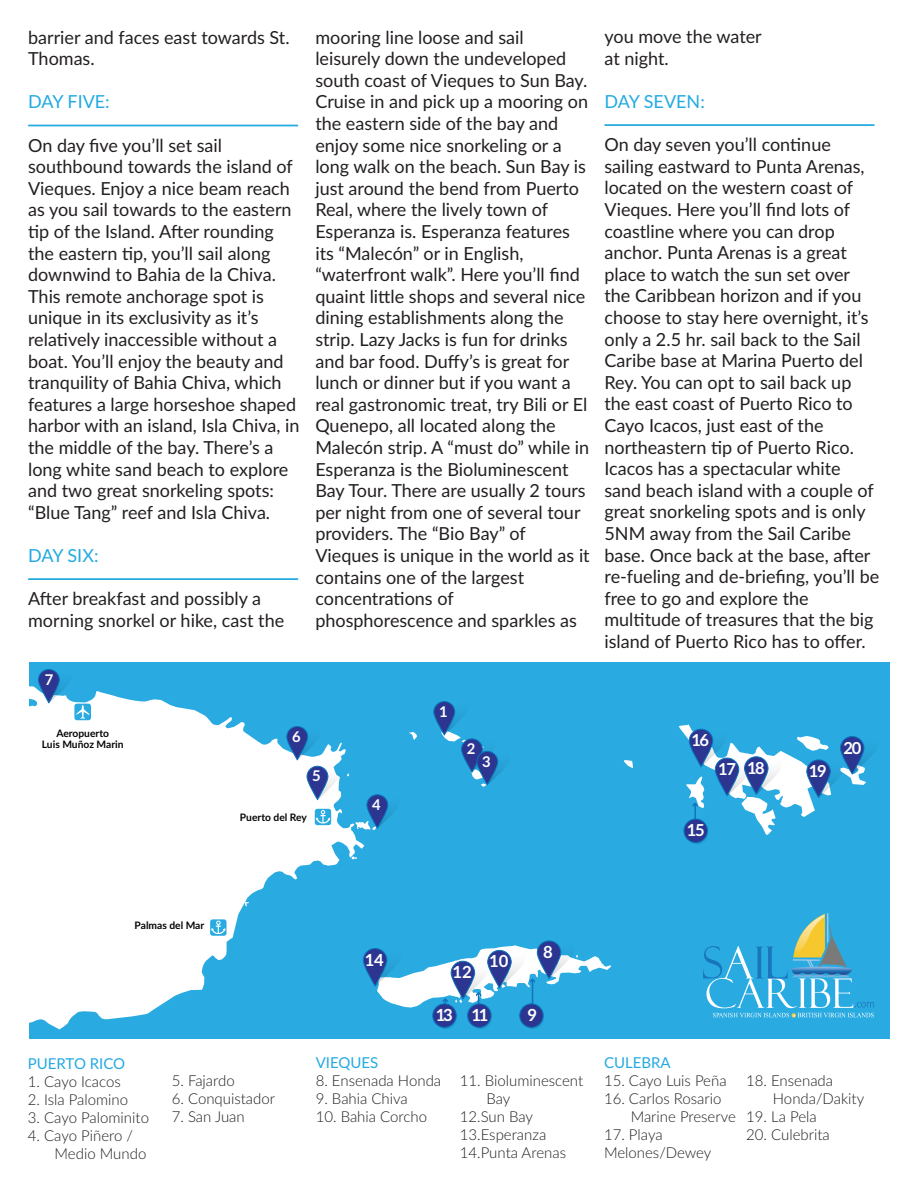
<style>
.page{position:relative;width:918px;height:1188px;background:#fff}
.page>*{position:absolute;margin:0;border:0;box-sizing:border-box;transform-origin:0 0}
.t1{font:18px/21.6px "Lato";color:#231f20}
.t2{font:18px "Lato";color:#24aae1}
.t3{font:700 16.65px "Lato";color:#fff}
.t4{font:700 16.5px "Lato";letter-spacing:-.08em;color:#fff}
.t5{font:300 15px/18px "Lato";color:#231f20}
.t6{font:15px "Lato";color:#24aae1}
.t7{font:700 14.85px "Lato";color:#fff}
.t8{font:700 10.2px/11.4px "Lato";color:#050504;text-align:center}
</style>
<div class="page">
<hr style="left:28px;top:125px;width:270px;height:1px;background:#24aae1">
<hr style="left:28px;top:578px;width:270px;height:2px;background:#24aae1">
<hr style="left:604px;top:124px;width:270px;height:2px;background:#24aae1">
<div style="left:30px;top:662px;width:860px;height:376px;background:#29aae1"></div>
<div style="left:367px;top:794px;width:21px;height:34px;border:1px solid #0b72ba;border-radius:10px"></div>
<svg style="left:409px;top:732px;width:8px;height:8px"></svg>
<svg style="left:29px;top:686px;width:335px;height:343px;fill:#fff"></svg>
<svg style="left:356px;top:795px;width:39px;height:35px"></svg>
<svg style="left:245px;top:902px;width:4px;height:4px"></svg>
<div style="left:173px;top:714px;width:10px;height:9px;background:#fff;border-radius:50%"></div>
<div style="left:309px;top:793px;width:10px;height:10px;background:#fff;border-radius:50%"></div>
<div style="left:303px;top:761px;width:9px;height:9px;background:#fff;border-radius:50%"></div>
<svg style="left:434px;top:702px;width:21px;height:33px"></svg>
<div style="left:434px;top:701px;width:21px;height:34px;border:1px solid #0b72ba;border-radius:10px"></div>
<svg style="left:441px;top:702px;width:64px;height:85px"></svg>
<svg style="left:477px;top:751px;width:21px;height:34px"></svg>
<div style="left:477px;top:751px;width:21px;height:34px;border:1px solid #0b72ba;border-radius:10px"></div>
<svg style="left:321px;top:767px;width:20px;height:33px"></svg>
<svg style="left:307px;top:766px;width:21px;height:33px"></svg>
<div style="left:307px;top:766px;width:21px;height:34px;border:1px solid #0b72ba;border-radius:10px"></div>
<svg style="left:301px;top:727px;width:19px;height:33px"></svg>
<svg style="left:287px;top:727px;width:21px;height:33px"></svg>
<div style="left:286px;top:726px;width:22px;height:34px;border:1px solid #0b72ba;border-radius:10px"></div>
<svg style="left:38px;top:670px;width:21px;height:33px"></svg>
<div style="left:38px;top:669px;width:22px;height:34px;border:1px solid #0b72ba;border-radius:10px"></div>
<div style="left:74px;top:704px;width:17px;height:16px;background:#29aae1;border-radius:3px"></div>
<svg style="left:48px;top:670px;width:41px;height:49px"></svg>
<svg style="left:210px;top:919px;width:17px;height:17px"></svg>
<svg style="left:211px;top:921px;width:14px;height:13px"></svg>
<div style="left:315px;top:809px;width:16px;height:16px;background:#29aae1;border-radius:3px"></div>
<svg style="left:316px;top:810px;width:14px;height:14px"></svg>
<svg style="left:363px;top:949px;width:24px;height:37px"></svg>
<div style="left:363px;top:948px;width:24px;height:38px;border:1px solid #0b72ba;border-radius:12px"></div>
<svg style="left:624px;top:760px;width:9px;height:8px"></svg>
<svg style="left:679px;top:724px;width:194px;height:111px"></svg>
<svg style="left:374px;top:941px;width:237px;height:85px"></svg>
<svg style="left:522px;top:1006px;width:23px;height:23px"></svg>
<div style="left:520px;top:1004px;width:23px;height:23px;background:#2c3690;border-radius:50%"></div>
<div style="left:519px;top:1004px;width:25px;height:24px;border:1px solid #0b72ba;border-radius:50%"></div>
<svg style="left:470px;top:1006px;width:23px;height:23px"></svg>
<div style="left:468px;top:1004px;width:23px;height:23px;background:#2c3690;border-radius:50%"></div>
<div style="left:467px;top:1004px;width:24px;height:24px;border:1px solid #0b72ba;border-radius:50%"></div>
<svg style="left:435px;top:1006px;width:23px;height:23px"></svg>
<div style="left:433px;top:1004px;width:23px;height:23px;background:#2c3690;border-radius:50%"></div>
<div style="left:432px;top:1004px;width:25px;height:24px;border:1px solid #0b72ba;border-radius:50%"></div>
<svg style="left:686px;top:821px;width:23px;height:23px"></svg>
<div style="left:684px;top:819px;width:23px;height:24px;background:#2c3690;border-radius:50%"></div>
<div style="left:684px;top:819px;width:24px;height:24px;border:1px solid #0b72ba;border-radius:50%"></div>
<svg style="left:703px;top:913px;width:171px;height:105px"></svg>
<p class="t1" style="left:28px;top:26px;width:263px">barrier and faces east towards St.<br>Thomas.</p>
<p class="t2" style="left:28px;top:89px;width:83px">DAY FIVE:</p>
<p class="t1" style="left:28px;top:134px;width:273px">On day five you’ll set sail southbound towards the island of<br>Vieques. Enjoy a nice beam reach as you sail towards to the eastern tip of the Island. After rounding the eastern tip, you’ll sail along downwind to Bahia de la Chiva.<br>This remote anchorage spot is unique in its exclusivity as it’s relatively inaccessible without a boat. You’ll enjoy the beauty and tranquility of Bahia Chiva, which features a large horseshoe shaped harbor with an island, Isla Chiva, in the middle of the bay. There’s a long white sand beach to explore and two great snorkeling spots: “Blue Tang” reef and Isla Chiva.</p>
<p class="t2" style="left:28px;top:543px;width:72px">DAY SIX:</p>
<p class="t1" style="left:28px;top:587px;width:258px">After breakfast and possibly a morning snorkel or hike, cast the</p>
<p class="t1" style="left:315px;top:26px;width:276px">mooring line loose and sail leisurely down the undeveloped south coast of Vieques to Sun Bay.<br>Cruise in and pick up a mooring on the eastern side of the bay and enjoy some nice snorkeling or a long walk on the beach. Sun Bay is just around the bend from Puerto<br>Real, where the lively town of<br>Esperanza is. Esperanza features its “Malecón” or in English, “waterfront walk”. Here you’ll find quaint little shops and several nice dining establishments along the strip. Lazy Jacks is fun for drinks and bar food. Duffy’s is great for lunch or dinner but if you want a real gastronomic treat, try Bili or El<br>Quenepo, all located along the<br>Malecón strip. A “must do” while in<br>Esperanza is the Bioluminescent<br>Bay Tour. There are usually 2 tours per night from one of several tour providers. The “Bio Bay” of<br>Vieques is unique in the world as it contains one of the largest concentrations of phosphorescence and sparkles as</p>
<p class="t1" style="left:605px;top:25px;width:159px">you move the water at night.</p>
<p class="t2" style="left:605px;top:89px;width:102px">DAY SEVEN:</p>
<p class="t1" style="left:604px;top:133px;width:276px">On day seven you’ll continue sailing eastward to Punta Arenas, located on the western coast of<br>Vieques. Here you’ll find lots of coastline where you can drop anchor. Punta Arenas is a great place to watch the sun set over the Caribbean horizon and if you choose to stay here overnight, it’s only a 2.5 hr. sail back to the Sail<br>Caribe base at Marina Puerto del<br>Rey. You can opt to sail back up the east coast of Puerto Rico to<br>Cayo Icacos, just east of the northeastern tip of Puerto Rico.<br>Icacos has a spectacular white sand beach island with a couple of great snorkeling spots and is only<br>5NM away from the Sail Caribe base. Once back at the base, after re-fueling and de-briefing, you’ll be free to go and explore the multitude of treasures that the big island of Puerto Rico has to offer.</p>
<p class="t7" style="left:45px;top:668px;width:10px">7</p>
<p class="t7" style="left:439px;top:700px;width:10px">1</p>
<p class="t8" style="left:42px;top:727px;width:83px">Aeropuerto<br>Luis Muñoz Marin</p>
<p class="t7" style="left:292px;top:725px;width:10px">6</p>
<p class="t7" style="left:312px;top:765px;width:10px">5</p>
<p class="t7" style="left:467px;top:738px;width:10px">2</p>
<p class="t7" style="left:482px;top:750px;width:10px">3</p>
<p class="t4" style="left:691px;top:728px;width:19px">16</p>
<p class="t4" style="left:718px;top:757px;width:19px">17</p>
<p class="t4" style="left:747px;top:756px;width:19px">18</p>
<p class="t4" style="left:809px;top:759px;width:19px">19</p>
<p class="t4" style="left:843px;top:735px;width:19px">20</p>
<p class="t7" style="left:372px;top:794px;width:10px">4</p>
<p class="t8" style="left:240px;top:811px;width:69px">Puerto del Rey</p>
<p class="t4" style="left:687px;top:818px;width:19px">15</p>
<p class="t8" style="left:135px;top:920px;width:71px">Palmas del Mar</p>
<p class="t6" style="left:28px;top:1052px;width:99px">PUERTO RICO</p>
<p class="t5" style="left:28px;top:1072px;width:94px">1. Cayo Icacos</p>
<p class="t5" style="left:28px;top:1090px;width:102px">2. Isla Palomino</p>
<p class="t5" style="left:28px;top:1108px;width:123px">3. Cayo Palominito</p>
<p class="t5" style="left:55px;top:1126px;width:93px;text-indent:-27px">4. Cayo Piñero /<br>Medio Mundo</p>
<p class="t5" style="left:172px;top:1071px;width:64px">5. Fajardo</p>
<p class="t5" style="left:172px;top:1089px;width:105px">6. Conquistador</p>
<p class="t5" style="left:172px;top:1107px;width:75px">7. San Juan</p>
<p class="t3" style="left:365px;top:947px;width:21px">14</p>
<p class="t3" style="left:453px;top:960px;width:21px">12</p>
<p class="t3" style="left:489px;top:949px;width:21px">10</p>
<p class="t3" style="left:543px;top:940px;width:11px">8</p>
<p class="t3" style="left:436px;top:1002px;width:54px">13 11</p>
<p class="t3" style="left:528px;top:1002px;width:11px">9</p>
<p class="t6" style="left:316px;top:1052px;width:64px">VIEQUES</p>
<p class="t5" style="left:316px;top:1071px;width:127px">8. Ensenada Honda</p>
<p class="t5" style="left:316px;top:1089px;width:94px">9. Bahia Chiva</p>
<p class="t5" style="left:316px;top:1107px;width:113px">10. Bahia Corcho</p>
<p class="t5" style="left:460px;top:1071px;width:125px">11. Bioluminescent</p>
<p class="t5" style="left:486px;top:1089px;width:25px">Bay</p>
<p class="t5" style="left:460px;top:1107px;width:75px">12.Sun Bay</p>
<p class="t5" style="left:460px;top:1125px;width:88px">13.Esperanza</p>
<p class="t5" style="left:460px;top:1143px;width:108px">14.Punta Arenas</p>
<p class="t6" style="left:604px;top:1052px;width:68px">CULEBRA</p>
<p class="t5" style="left:604px;top:1071px;width:124px">15. Cayo Luis Peña</p>
<p class="t5" style="left:631px;top:1089px;width:107px;text-indent:-27px">16. Carlos Rosario<br>Marine Preserve</p>
<p class="t5" style="left:604px;top:1125px;width:109px">17. Playa<br>Melones/Dewey</p>
<p class="t5" style="left:773px;top:1071px;width:93px;text-indent:-27px">18. Ensenada<br>Honda/Dakity</p>
<p class="t5" style="left:746px;top:1107px;width:72px">19. La Pela</p>
<p class="t5" style="left:746px;top:1125px;width:85px">20. Culebrita</p>
</div>
